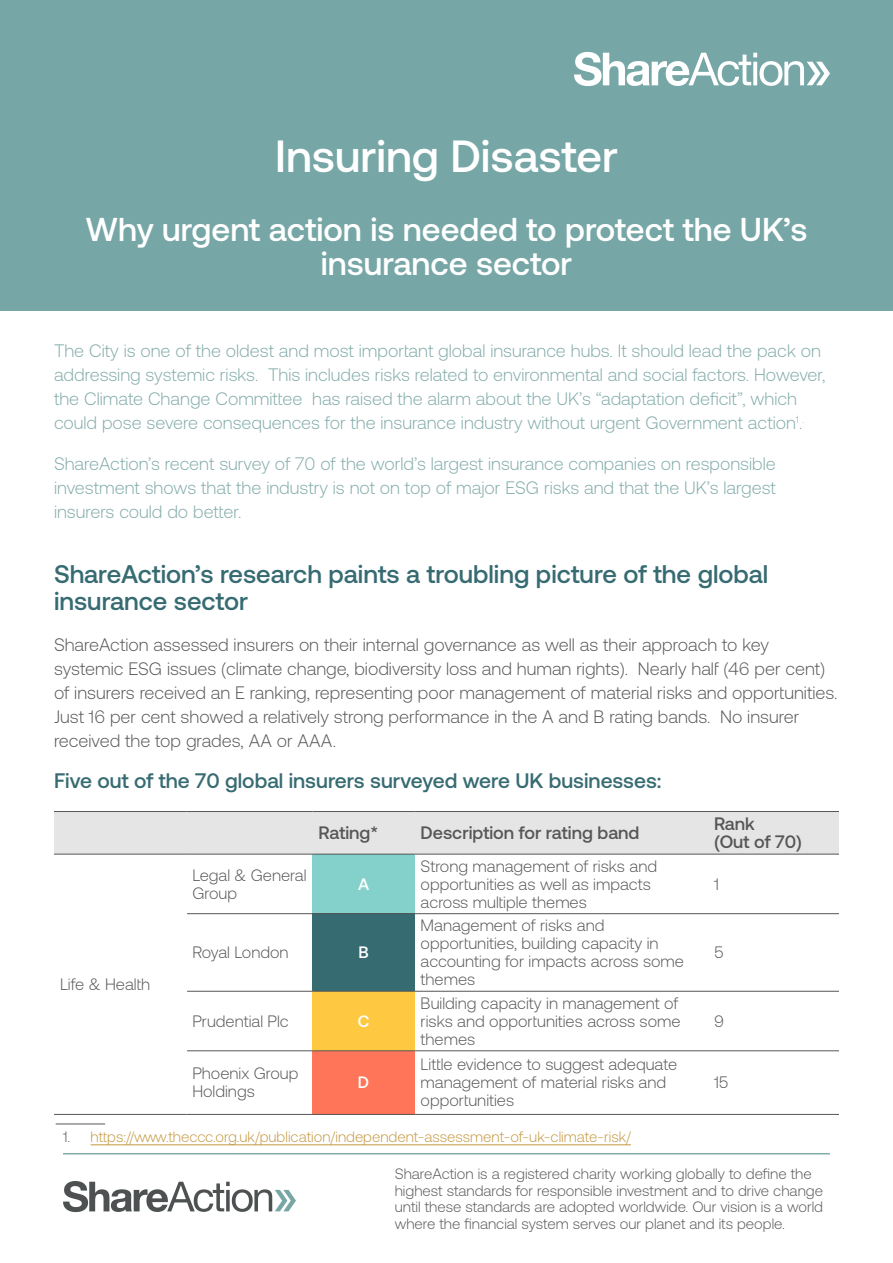
<style>
.page{position:relative;width:893px;height:1263px;background:#fff}
.page>*{position:absolute;margin:0;border:0;box-sizing:border-box;transform-origin:0 0}
.t1{font:500 45px "Aeonik";color:#fff}
.t2{font:500 33px/34.5px "Aeonik";color:#fff;text-align:center}
.t3{font:500 25.5px/27px "Aeonik";color:#376b72}
.t4{font:500 21px "Aeonik";color:#376b72}
.t5{font:300 18px/24px "Aeonik";color:#81aba9}
.t6{font:300 18px/24px "Aeonik";color:#565656}
.t7{font:500 18px/18px "Aeonik";color:#565656}
.t8{font:300 16.5px/18px "Aeonik";color:#565656}
.t9{font:500 16.5px "Aeonik";color:#fff}
.t10{font:300 15px/16.5px "Aeonik";color:#565656}
.t11{font:300 15px "Aeonik";color:#c49740}
.s1{color:#565656}
</style>
<div class="page">
<div style="left:0;top:0;width:893px;height:310px;background:#76a7a6"></div>
<svg style="left:574px;top:52px;width:256px;height:34px"></svg>
<div style="left:54px;top:812px;width:785px;height:42px;background:#e5e5e5"></div>
<div style="left:313px;top:854px;width:102px;height:60px;background:#84d1cb"></div>
<div style="left:313px;top:914px;width:102px;height:77px;background:#376b72"></div>
<div style="left:313px;top:991px;width:102px;height:60px;background:#fec840"></div>
<div style="left:313px;top:1051px;width:102px;height:63px;background:#ff755a"></div>
<hr style="left:54px;top:854px;width:132px;height:1px;background:#565656">
<hr style="left:186px;top:854px;width:127px;height:1px;background:#565656">
<hr style="left:313px;top:854px;width:102px;height:1px;background:#565656">
<hr style="left:415px;top:854px;width:293px;height:1px;background:#565656">
<hr style="left:708px;top:854px;width:131px;height:1px;background:#565656">
<hr style="left:187px;top:913px;width:126px;height:1px;background:#565656">
<hr style="left:313px;top:913px;width:102px;height:1px;background:#565656">
<hr style="left:415px;top:913px;width:293px;height:1px;background:#565656">
<hr style="left:708px;top:913px;width:131px;height:1px;background:#565656">
<hr style="left:187px;top:991px;width:126px;height:1px;background:#565656">
<hr style="left:313px;top:991px;width:102px;height:1px;background:#565656">
<hr style="left:415px;top:991px;width:293px;height:1px;background:#565656">
<hr style="left:708px;top:991px;width:131px;height:1px;background:#565656">
<hr style="left:187px;top:1050px;width:126px;height:1px;background:#565656">
<hr style="left:313px;top:1050px;width:102px;height:1px;background:#565656">
<hr style="left:415px;top:1050px;width:293px;height:1px;background:#565656">
<hr style="left:708px;top:1050px;width:131px;height:1px;background:#565656">
<hr style="left:54px;top:1114px;width:132px;height:1px;background:#565656">
<hr style="left:186px;top:1114px;width:127px;height:1px;background:#565656">
<hr style="left:313px;top:1114px;width:102px;height:1px;background:#565656">
<hr style="left:415px;top:1114px;width:293px;height:1px;background:#565656">
<hr style="left:708px;top:1114px;width:131px;height:1px;background:#565656">
<hr style="left:54px;top:811px;width:132px;height:1px;background:#565656">
<hr style="left:186px;top:811px;width:127px;height:1px;background:#565656">
<hr style="left:313px;top:811px;width:102px;height:1px;background:#565656">
<hr style="left:415px;top:811px;width:293px;height:1px;background:#565656">
<hr style="left:708px;top:811px;width:131px;height:1px;background:#565656">
<svg style="left:63px;top:1181px;width:233px;height:31px"></svg>
<hr style="left:63px;top:1153px;width:767px;height:1px;background:#81aba9">
<hr style="left:91px;top:1144px;width:540px;height:1px;background:#c49740">
<hr style="left:56px;top:1124px;width:49px;height:1px;background:#565656">
<p class="t1" style="left:275px;top:131px;width:344px">Insuring Disaster</p>
<p class="t2" style="left:86px;top:212px;width:723px">Why urgent action is needed to protect the UK’s insurance sector</p>
<p class="t5" style="left:54px;top:339px;width:773px">The City is one of the oldest and most important global insurance hubs. It should lead the pack on addressing systemic risks. This includes risks related to environmental and social factors. However, the Climate Change Committee has raised the alarm about the UK’s “adaptation deficit”, which could pose severe consequences for the insurance industry without urgent Government action<sup>1</sup>.<sup>.</sup></p>
<p class="t5" style="left:54px;top:452px;width:723px;text-align:justify">ShareAction’s recent survey of 70 of the world’s largest insurance companies on responsible investment shows that the industry is not on top of major ESG risks and that the UK’s largest insurers could do better.</p>
<p class="t3" style="left:54px;top:561px;width:716px">ShareAction’s research paints a troubling picture of the global insurance sector</p>
<p class="t6" style="left:54px;top:633px;width:785px">ShareAction assessed insurers on their internal governance as well as their approach to key systemic ESG issues (climate change, biodiversity loss and human rights). Nearly half (46 per cent) of insurers received an E ranking, representing poor management of material risks and opportunities.<br>Just 16 per cent showed a relatively strong performance in the A and B rating bands. No insurer received the top grades, AA or AAA.</p>
<p class="t4" style="left:54px;top:769px;width:609px">Five out of the 70 global insurers surveyed were UK businesses:</p>
<p class="t7" style="left:319px;top:824px;width:61px">Rating*</p>
<p class="t7" style="left:421px;top:824px;width:220px">Description for rating band</p>
<p class="t7" style="left:714px;top:815px;width:89px">Rank<br>(Out of 70)</p>
<p class="t8" style="left:60px;top:975px;width:92px">Life &amp; Health</p>
<p class="t8" style="left:192px;top:866px;width:116px">Legal &amp; General<br>Group</p>
<p class="t9" style="left:358px;top:875px;width:13px">A</p>
<p class="t8" style="left:192px;top:943px;width:98px">Royal London</p>
<p class="t9" style="left:358px;top:943px;width:12px">B</p>
<p class="t8" style="left:192px;top:1012px;width:98px">Prudential Plc</p>
<p class="t9" style="left:358px;top:1012px;width:13px">C</p>
<p class="t8" style="left:192px;top:1065px;width:108px">Phoenix Group<br>Holdings</p>
<p class="t9" style="left:358px;top:1073px;width:13px">D</p>
<p class="t8" style="left:421px;top:857px;width:238px">Strong management of risks and opportunities as well as impacts across multiple themes</p>
<p class="t8" style="left:421px;top:916px;width:265px">Management of risks and opportunities, building capacity in accounting for impacts across some themes</p>
<p class="t8" style="left:421px;top:994px;width:262px">Building capacity in management of risks and opportunities across some themes</p>
<p class="t8" style="left:421px;top:1056px;width:258px">Little evidence to suggest adequate management of material risks and opportunities</p>
<p class="t11" style="left:63px;top:1128px;width:569px"><span class="s1">1.</span> https://www.theccc.org.uk/publication/independent-assessment-of-uk-climate-risk/</p>
<p class="t8" style="left:714px;top:875px;width:6px">1</p>
<p class="t8" style="left:714px;top:943px;width:11px">5</p>
<p class="t8" style="left:714px;top:1012px;width:11px">9</p>
<p class="t8" style="left:714px;top:1074px;width:16px">15</p>
<p class="t10" style="left:395px;top:1166px;width:430px">ShareAction is a registered charity working globally to define the highest standards for responsible investment and to drive change until these standards are adopted worldwide. Our vision is a world where the financial system serves our planet and its people.</p>
</div>
